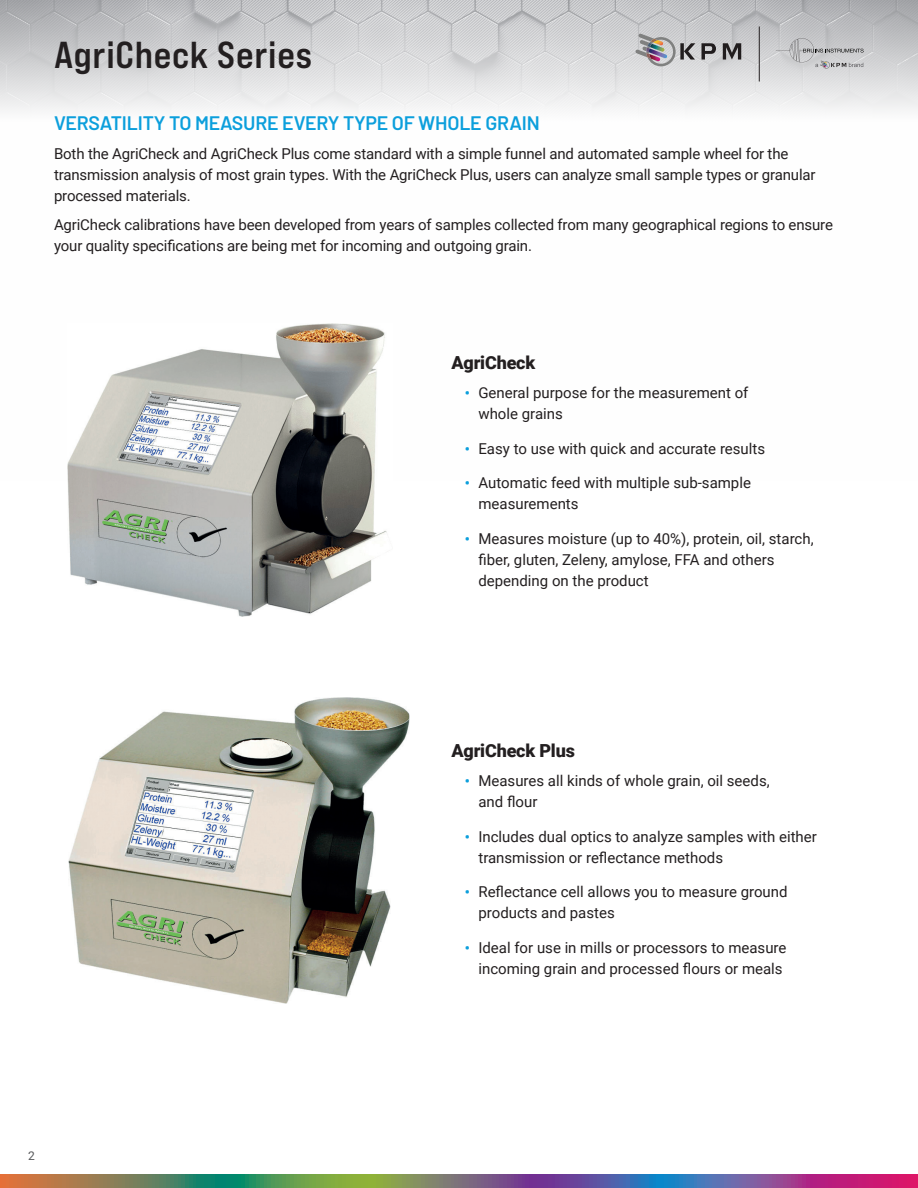
<style>
.page{position:relative;width:918px;height:1188px;background:#fff}
.page>*{position:absolute;margin:0;border:0;box-sizing:border-box;transform-origin:0 0}
.t1{font:37.5px "Bebas Neue Pro Exp Bd";letter-spacing:.02em;color:#231f20}
.t2{font:600 19.5px "Barlow";letter-spacing:-.01em;color:#0c9fdc}
.t3{font:900 18px "Roboto";letter-spacing:-.01em;color:#231f20}
.t4{font:15px/21px "Roboto";color:#231f20}
.t5{font:12px "Roboto";color:#57585a}
.s1{font-weight:700;font-size:14.25px;color:#0c9fdc}
</style>
<div class="page">
<img style="left:0;top:0;width:918px;height:481px">
<svg style="left:0;top:1174px;width:918px;height:14px;background:#776c76"></svg>
<svg style="left:635px;top:33px;width:60px;height:33px;background:#b0adaf"></svg>
<svg style="left:702px;top:43px;width:14px;height:17px"></svg>
<svg style="left:723px;top:43px;width:18px;height:17px"></svg>
<hr style="left:759px;top:26px;width:1px;height:56px;background:#231f20">
<img style="left:68px;top:324px;width:325px;height:293px">
<img style="left:69px;top:698px;width:340px;height:306px">
<svg style="left:776px;top:38px;width:88px;height:31px;background:#bfc0c2"></svg>
<h1 class="t1" style="left:54px;top:31px;width:260px">AgriCheck Series</h1>
<h2 class="t2" style="left:54px;top:109px;width:487px">VERSATILITY TO MEASURE EVERY TYPE OF WHOLE GRAIN</h2>
<p class="t4" style="left:54px;top:143px;width:763px">Both the AgriCheck and AgriCheck Plus come standard with a simple funnel and automated sample wheel for the transmission analysis of most grain types. With the AgriCheck Plus, users can analyze small sample types or granular processed materials.</p>
<p class="t4" style="left:54px;top:214px;width:781px">AgriCheck calibrations have been developed from years of samples collected from many geographical regions to ensure your quality specifications are being met for incoming and outgoing grain.</p>
<p class="t3" style="left:451px;top:350px;width:85px">AgriCheck</p>
<p class="t4" style="left:478px;top:382px;width:272px;text-indent:-14px"><span class="s1">•</span> General purpose for the measurement of whole grains</p>
<p class="t4" style="left:465px;top:438px;width:302px"><span class="s1">•</span> Easy to use with quick and accurate results</p>
<p class="t4" style="left:478px;top:472px;width:274px;text-indent:-14px"><span class="s1">•</span> Automatic feed with multiple sub-sample measurements</p>
<p class="t4" style="left:478px;top:528px;width:337px;text-indent:-14px"><span class="s1">•</span> Measures moisture (up to 40%), protein, oil, starch, fiber, gluten, Zeleny, amylose, FFA and others depending on the product</p>
<p class="t3" style="left:451px;top:738px;width:125px">AgriCheck Plus</p>
<p class="t4" style="left:478px;top:770px;width:293px;text-indent:-14px"><span class="s1">•</span> Measures all kinds of whole grain, oil seeds, and flour</p>
<p class="t4" style="left:478px;top:825px;width:340px;text-indent:-14px"><span class="s1">•</span> Includes dual optics to analyze samples with either transmission or reflectance methods</p>
<p class="t4" style="left:478px;top:881px;width:311px;text-indent:-14px"><span class="s1">•</span> Reflectance cell allows you to measure ground products and pastes</p>
<p class="t4" style="left:465px;top:936px;width:323px;text-align:right"><span class="s1">•</span> Ideal for use in mills or processors to measure incoming grain and processed flours or meals</p>
<p class="t5" style="left:28px;top:1147px;width:8px">2</p>
</div>
